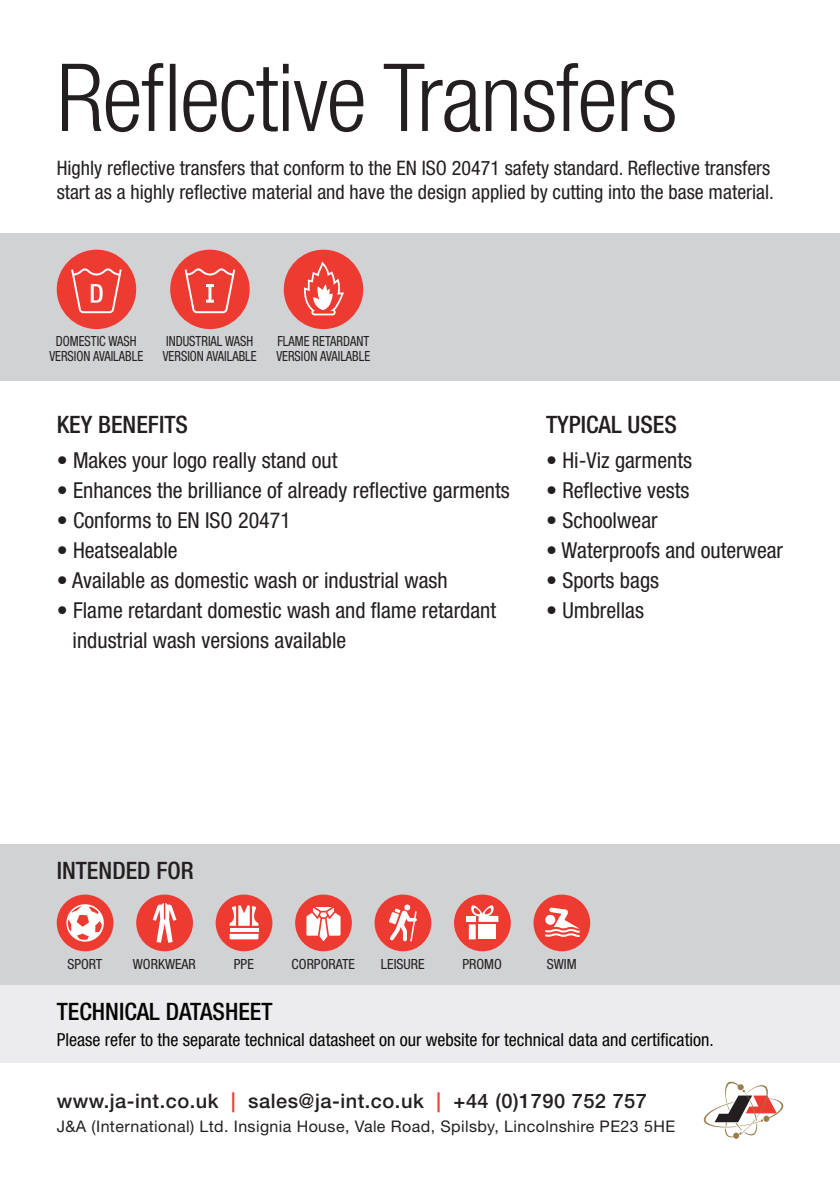
<style>
.page{position:relative;width:840px;height:1191px;background:#fff}
.page>*{position:absolute;margin:0;border:0;box-sizing:border-box;transform-origin:0 0}
.t1{font:300 condensed 94px "Helvetica Neue";letter-spacing:-.015em;color:#231f20}
.t2{font:500 condensed 24px "Helvetica Neue";color:#231f20}
.t3{font:500 condensed 24px "Helvetica Neue";color:#040503}
.t4{font:condensed 22px/30px "Helvetica Neue";color:#231f20}
.t5{font:condensed 20px/24px "Helvetica Neue";color:#231f20}
.t6{font:500 20px "Helvetica Neue";letter-spacing:.025em;color:#231f20}
.t7{font:condensed 18px "Helvetica Neue";color:#040503}
.t8{font:16px "Helvetica Neue";letter-spacing:.025em;color:#231f20}
.t9{font:condensed 14px/15px "Helvetica Neue";color:#231f20;scale:.9 1}
.t10{font:condensed 14px "Helvetica Neue";color:#231f20}
.s1{color:#ee3b32}
</style>
<div class="page">
<div style="left:0;top:233px;width:839px;height:147px;background:#d1d2d4"></div>
<svg style="left:703px;top:1081px;width:80px;height:58px"></svg>
<div style="left:0;top:844px;width:839px;height:141px;background:#d1d2d4"></div>
<div style="left:0;top:985px;width:839px;height:77px;background:#ececee"></div>
<div style="left:57px;top:250px;width:79px;height:79px;background:#ee3b32;border-radius:50%"></div>
<svg style="left:71px;top:268px;width:51px;height:45px"></svg>
<div style="left:170px;top:250px;width:79px;height:79px;background:#ee3b32;border-radius:50%"></div>
<svg style="left:184px;top:268px;width:51px;height:45px"></svg>
<div style="left:283px;top:250px;width:80px;height:79px;background:#ee3b32;border-radius:50%"></div>
<svg style="left:304px;top:261px;width:40px;height:54px"></svg>
<div style="left:57px;top:894px;width:56px;height:57px;background:#ee3b32;border-radius:50%"></div>
<svg style="left:64px;top:902px;width:42px;height:41px"></svg>
<div style="left:136px;top:894px;width:57px;height:57px;background:#ee3b32;border-radius:50%"></div>
<svg style="left:153px;top:903px;width:23px;height:39px"></svg>
<div style="left:215px;top:894px;width:57px;height:57px;background:#ee3b32;border-radius:50%"></div>
<svg style="left:229px;top:934px;width:29px;height:5px"></svg>
<hr style="left:229px;top:928px;width:29px;height:3px;background:#fff">
<svg style="left:229px;top:905px;width:29px;height:20px"></svg>
<div style="left:295px;top:894px;width:56px;height:57px;background:#ee3b32;border-radius:50%"></div>
<svg style="left:306px;top:907px;width:34px;height:34px"></svg>
<div style="left:454px;top:894px;width:56px;height:57px;background:#ee3b32;border-radius:50%"></div>
<div style="left:466px;top:916px;width:9px;height:6px;background:#fff"></div>
<svg style="left:468px;top:905px;width:30px;height:34px"></svg>
<div style="left:478px;top:924px;width:17px;height:15px;background:#fff"></div>
<div style="left:533px;top:894px;width:57px;height:57px;background:#ee3b32;border-radius:50%"></div>
<svg style="left:545px;top:907px;width:34px;height:30px"></svg>
<div style="left:374px;top:894px;width:57px;height:57px;background:#ee3b32;border-radius:50%"></div>
<svg style="left:389px;top:904px;width:27px;height:37px"></svg>
<h1 class="t1" style="left:57px;top:44px;width:622px">Reflective Transfers</h1>
<p class="t5" style="left:57px;top:156px;width:718px">Highly reflective transfers that conform to the EN ISO 20471 safety standard. Reflective transfers start as a highly reflective material and have the design applied by cutting into the base material.</p>
<p class="t9" style="left:49px;top:334px;width:106px;text-align:center">DOMESTIC WASH<br>VERSION AVAILABLE</p>
<p class="t9" style="left:163px;top:334px;width:106px">INDUSTRIAL WASH<br>VERSION AVAILABLE</p>
<p class="t9" style="left:276px;top:334px;width:106px">FLAME RETARDANT<br>VERSION AVAILABLE</p>
<p class="t2" style="left:57px;top:410px;width:133px">KEY BENEFITS</p>
<p class="t4" style="left:57px;top:445px;width:282px">• Makes your logo really stand out</p>
<p class="t4" style="left:57px;top:475px;width:454px">• Enhances the brilliance of already reflective garments</p>
<p class="t4" style="left:57px;top:505px;width:235px">• Conforms to EN ISO 20471</p>
<p class="t4" style="left:57px;top:535px;width:122px">• Heatsealable</p>
<p class="t4" style="left:57px;top:565px;width:392px">• Available as domestic wash or industrial wash</p>
<p class="t4" style="left:73px;top:595px;width:425px;text-indent:-16px">• Flame retardant domestic wash and flame retardant industrial wash versions available</p>
<p class="t2" style="left:546px;top:410px;width:132px">TYPICAL USES</p>
<p class="t4" style="left:546px;top:445px;width:147px">• Hi-Viz garments</p>
<p class="t4" style="left:546px;top:475px;width:145px">• Reflective vests</p>
<p class="t4" style="left:546px;top:505px;width:113px">• Schoolwear</p>
<p class="t4" style="left:546px;top:535px;width:238px">• Waterproofs and outerwear</p>
<p class="t4" style="left:546px;top:565px;width:114px">• Sports bags</p>
<p class="t4" style="left:546px;top:595px;width:99px">• Umbrellas</p>
<p class="t2" style="left:57px;top:856px;width:138px">INTENDED FOR</p>
<p class="t10" style="left:67px;top:955px;width:37px">SPORT</p>
<p class="t10" style="left:133px;top:955px;width:65px">WORKWEAR</p>
<p class="t10" style="left:234px;top:955px;width:21px">PPE</p>
<p class="t10" style="left:291px;top:955px;width:65px">CORPORATE</p>
<p class="t10" style="left:381px;top:955px;width:45px">LEISURE</p>
<p class="t10" style="left:462px;top:955px;width:41px">PROMO</p>
<p class="t10" style="left:546px;top:955px;width:31px">SWIM</p>
<p class="t3" style="left:57px;top:997px;width:217px">TECHNICAL DATASHEET</p>
<p class="t7" style="left:57px;top:1029px;width:658px">Please refer to the separate technical datasheet on our website for technical data and certification.</p>
<p class="t6" style="left:57px;top:1089px;width:591px">www.ja-int.co.uk <span class="s1">|</span> sales@ja-int.co.uk <span class="s1">|</span> +44 (0)1790 752 757</p>
<p class="t8" style="left:57px;top:1117px;width:619px">J&amp;A (International) Ltd. Insignia House, Vale Road, Spilsby, Lincolnshire PE23 5HE</p>
</div>
